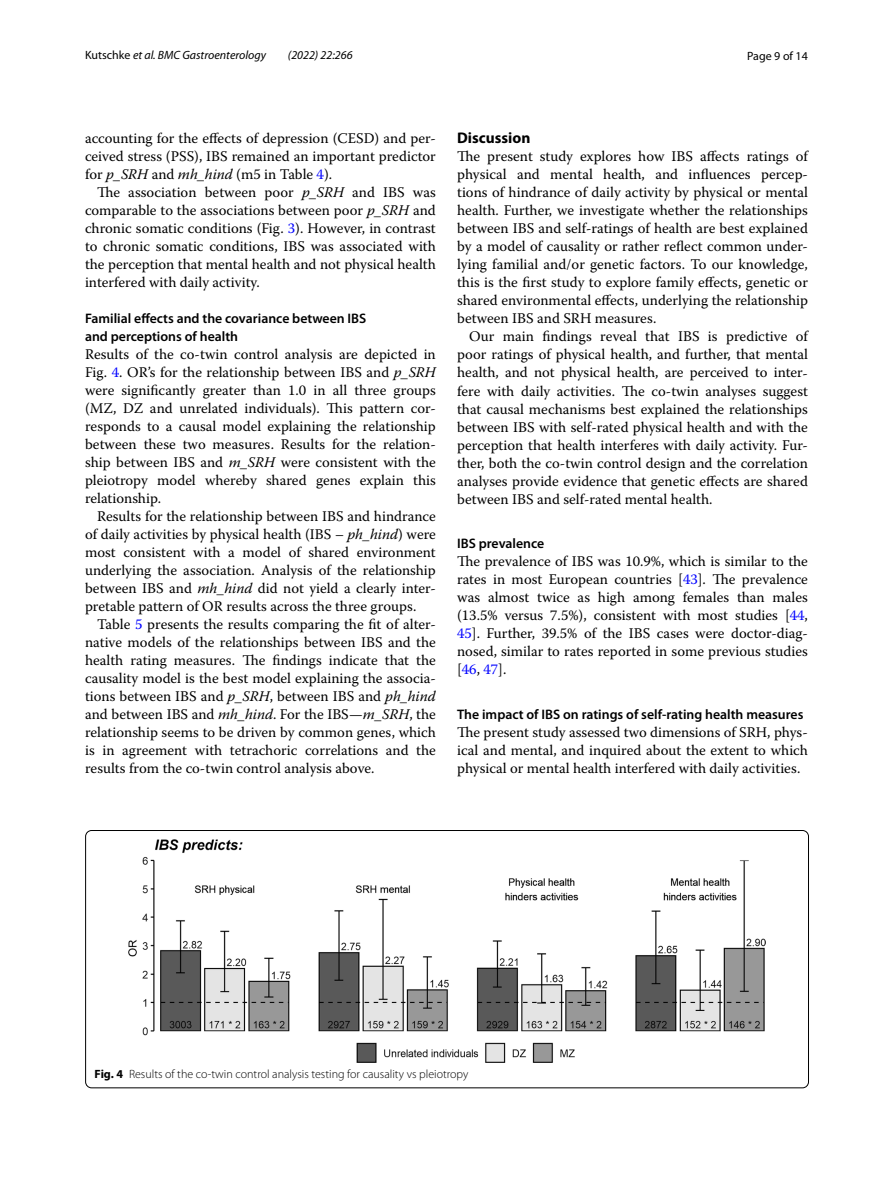
<style>
.page{position:relative;width:893px;height:1187px;background:#fff}
.page>*{position:absolute;margin:0;border:0;box-sizing:border-box;transform-origin:0 0}
.t1{font:700 15.45px "Myriad Pro";color:#000}
.t2{font:14.7px/18px "Warnock Pro";color:#000;text-align:justify}
.t3{font:600 13.8px/18px "Myriad Pro";color:#000}
.t4{font:300 12px "Myriad Pro";color:#000}
.t5{font:italic 12px "Myriad Pro";color:#000}
.t6{font:12px "Myriad Pro";color:#000}
.s1{font-style:normal}
.s2{font-style:italic}
.s3{color:#00f}
.s4{font-weight:700}
</style>
<div class="page">
<img style="left:128px;top:839px;width:638px;height:223px">
<div style="left:85px;top:830px;width:724px;height:257px;border:1px solid #000;border-radius:6px"></div>
<p class="t5" style="left:85px;top:48px;width:183px"><span class="s1">Kutschke</span> et al. BMC Gastroenterology</p>
<p class="t5" style="left:288px;top:48px;width:66px">(2022) 22:266</p>
<p class="t6" style="left:747px;top:48px;width:62px">Page 9 of 14</p>
<p class="t2" style="left:85px;top:128px;width:352px">accounting for the effects of depression (CESD) and per&shy;ceived stress (PSS), IBS remained an important predictor for <span class="s2">p_SRH</span> and <span class="s2">mh_hind</span> (m5 in Table <span class="s3">4</span>).</p>
<p class="t2" style="left:85px;top:182px;width:352px;text-indent:12px">The association between poor <span class="s2">p_SRH</span> and IBS was comparable to the associations between poor <span class="s2">p_SRH</span> and chronic somatic conditions (Fig. <span class="s3">3</span>). However, in contrast to chronic somatic conditions, IBS was associated with the perception that mental health and not physical health interfered with daily activity.</p>
<p class="t3" style="left:85px;top:309px;width:283px">Familial effects and the covariance between IBS and perceptions of health</p>
<p class="t2" style="left:85px;top:344px;width:352px">Results of the co-twin control analysis are depicted in Fig. <span class="s3">4</span>. OR’s for the relationship between IBS and <span class="s2">p_SRH </span>were significantly greater than 1.0 in all three groups (MZ, DZ and unrelated individuals). This pattern cor&shy;responds to a causal model explaining the relationship between these two measures. Results for the relation&shy;ship between IBS and <span class="s2">m_SRH</span> were consistent with the pleiotropy model whereby shared genes explain this relationship.</p>
<p class="t2" style="left:85px;top:506px;width:352px;text-indent:12px">Results for the relationship between IBS and hindrance of daily activities by physical health (IBS – <span class="s2">ph_hind</span>) were most consistent with a model of shared environment underlying the association. Analysis of the relationship between IBS and <span class="s2">mh_hind</span> did not yield a clearly inter&shy;pretable pattern of OR results across the three groups.</p>
<p class="t2" style="left:85px;top:614px;width:352px;text-indent:12px">Table <span class="s3">5</span> presents the results comparing the fit of alter&shy;native models of the relationships between IBS and the health rating measures. The findings indicate that the causality model is the best model explaining the associa&shy;tions between IBS and <span class="s2">p_SRH</span>, between IBS and <span class="s2">ph_hind </span>and between IBS and <span class="s2">mh_hind</span>. For the IBS—<span class="s2">m_SRH</span>, the relationship seems to be driven by common genes, which is in agreement with tetrachoric correlations and the results from the co-twin control analysis above.</p>
<p class="t1" style="left:457px;top:128px;width:75px">Discussion</p>
<p class="t2" style="left:457px;top:147px;width:352px">The present study explores how IBS affects ratings of physical and mental health, and influences percep&shy;tions of hindrance of daily activity by physical or mental health. Further, we investigate whether the relationships between IBS and self-ratings of health are best explained by a model of causality or rather reflect common under&shy;lying familial and/or genetic factors. To our knowledge, this is the first study to explore family effects, genetic or shared environmental effects, underlying the relationship between IBS and SRH measures.</p>
<p class="t2" style="left:457px;top:327px;width:352px;text-indent:12px">Our main findings reveal that IBS is predictive of poor ratings of physical health, and further, that mental health, and not physical health, are perceived to inter&shy;fere with daily activities. The co-twin analyses suggest that causal mechanisms best explained the relationships between IBS with self-rated physical health and with the perception that health interferes with daily activity. Fur&shy;ther, both the co-twin control design and the correlation analyses provide evidence that genetic effects are shared between IBS and self-rated mental health.</p>
<p class="t3" style="left:457px;top:534px;width:89px">IBS prevalence</p>
<p class="t2" style="left:457px;top:552px;width:352px">The prevalence of IBS was 10.9%, which is similar to the rates in most European countries [<span class="s3">43</span>]. The prevalence was almost twice as high among females than males (13.5% versus 7.5%), consistent with most studies [<span class="s3">44</span>, <span class="s3">45</span>]. Further, 39.5% of the IBS cases were doctor-diag&shy;nosed, similar to rates reported in some previous studies [<span class="s3">46</span>, <span class="s3">47</span>].</p>
<p class="t3" style="left:457px;top:705px;width:348px">The impact of IBS on ratings of self‑rating health measures</p>
<p class="t2" style="left:457px;top:722px;width:352px">The present study assessed two dimensions of SRH, phys&shy;ical and mental, and inquired about the extent to which physical or mental health interfered with daily activities.</p>
<p class="t4" style="left:95px;top:1067px;width:375px"><span class="s4">Fig. 4</span> Results of the co-twin control analysis testing for causality vs pleiotropy</p>
</div>
